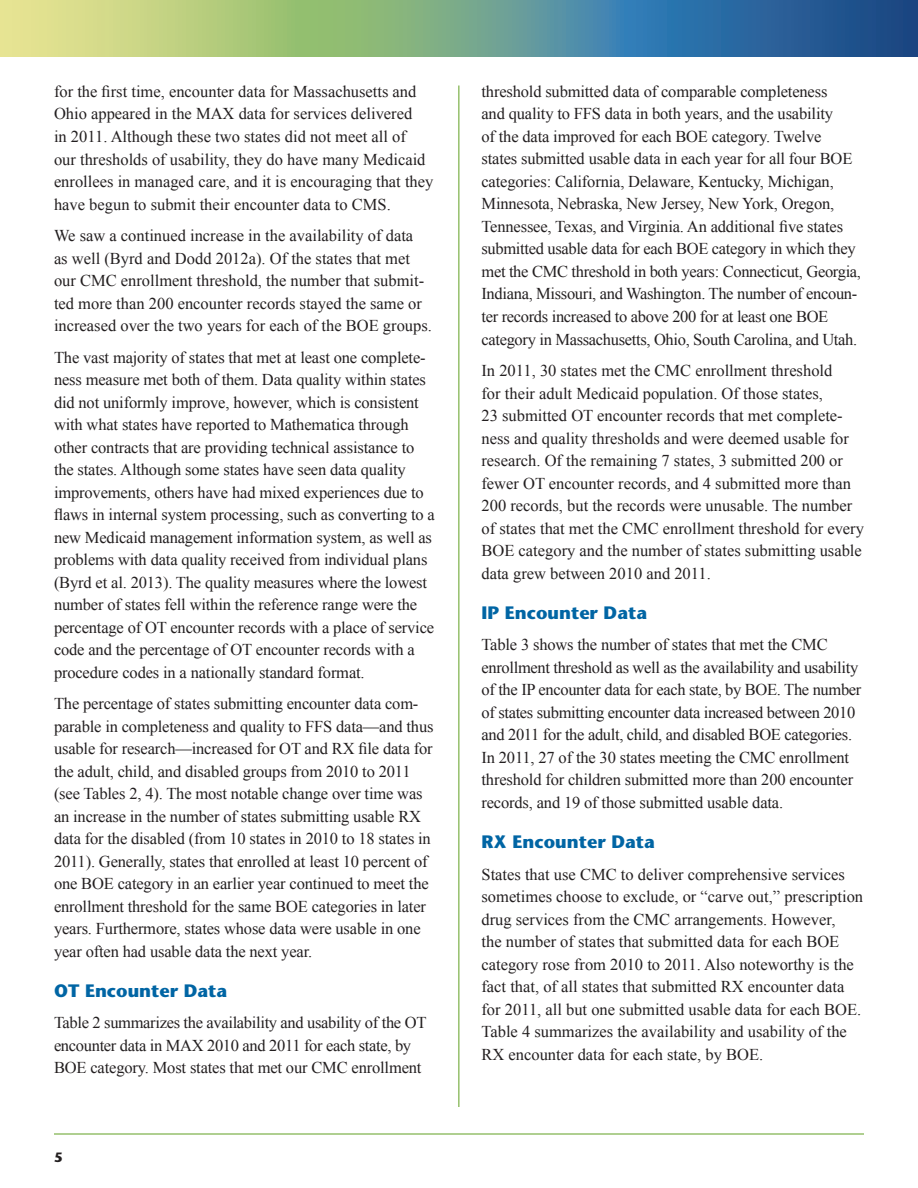
<style>
.page{position:relative;width:918px;height:1188px;background:#fff}
.page>*{position:absolute;margin:0;border:0;box-sizing:border-box;transform-origin:0 0}
.t1{font:700 18px "Stone Sans Std";color:#0065a4}
.t2{font:16.5px/22.5px "Times New Roman";letter-spacing:-.01em;color:#231f20}
.t3{font:700 13.5px "Stone Sans Std";color:#231f20}
</style>
<div class="page">
<svg style="left:0;top:0;width:918px;height:56px;background:#759f8e"></svg>
<hr style="left:54px;top:1133px;width:810px;height:2px;background:#95c06c">
<hr style="left:458px;top:86px;width:2px;height:1021px;background:#95c06c">
<p class="t2" style="left:54px;top:80px;width:381px">for the first time, encounter data for Massachusetts and Ohio appeared in the MAX data for services delivered<br>in 2011. Although these two states did not meet all of<br>our thresholds of usability, they do have many Medicaid enrollees in managed care, and it is encouraging that they have begun to submit their encounter data to CMS.</p>
<p class="t2" style="left:54px;top:224px;width:380px">We saw a continued increase in the availability of data<br>as well (Byrd and Dodd 2012a). Of the states that met our CMC enrollment threshold, the number that submit&shy;ted more than 200 encounter records stayed the same or increased over the two years for each of the BOE groups.</p>
<p class="t2" style="left:54px;top:346px;width:382px">The vast majority of states that met at least one complete&shy;ness measure met both of them. Data quality within states did not uniformly improve, however, which is consistent with what states have reported to Mathematica through other contracts that are providing technical assistance to the states. Although some states have seen data quality improvements, others have had mixed experiences due to flaws in internal system processing, such as converting to a new Medicaid management information system, as well as problems with data quality received from individual plans (Byrd et al. 2013). The quality measures where the lowest number of states fell within the reference range were the percentage of OT encounter records with a place of service code and the percentage of OT encounter records with a procedure codes in a nationally standard format.</p>
<p class="t2" style="left:54px;top:692px;width:381px">The percentage of states submitting encounter data com&shy;parable in completeness and quality to FFS data—and thus usable for research—increased for OT and RX file data for the adult, child, and disabled groups from 2010 to 2011 (see Tables 2, 4). The most notable change over time was an increase in the number of states submitting usable RX data for the disabled (from 10 states in 2010 to 18 states in 2011). Generally, states that enrolled at least 10 percent of one BOE category in an earlier year continued to meet the enrollment threshold for the same BOE categories in later years. Furthermore, states whose data were usable in one year often had usable data the next year.</p>
<h3 class="t1" style="left:54px;top:980px;width:175px">OT Encounter Data</h3>
<p class="t2" style="left:54px;top:1011px;width:374px">Table 2 summarizes the availability and usability of the OT encounter data in MAX 2010 and 2011 for each state, by<br>BOE category. Most states that met our CMC enrollment</p>
<p class="t3" style="left:54px;top:1149px;width:10px">5</p>
<p class="t2" style="left:482px;top:80px;width:381px">threshold submitted data of comparable completeness<br>and quality to FFS data in both years, and the usability<br>of the data improved for each BOE category. Twelve states submitted usable data in each year for all four BOE categories: California, Delaware, Kentucky, Michigan, Minnesota, Nebraska, New Jersey, New York, Oregon, Tennessee, Texas, and Virginia. An additional five states submitted usable data for each BOE category in which they met the CMC threshold in both years: Connecticut, Georgia, Indiana, Missouri, and Washington. The number of encoun&shy;ter records increased to above 200 for at least one BOE category in Massachusetts, Ohio, South Carolina, and Utah.</p>
<p class="t2" style="left:482px;top:359px;width:384px">In 2011, 30 states met the CMC enrollment threshold<br>for their adult Medicaid population. Of those states,<br>23 submitted OT encounter records that met complete&shy;ness and quality thresholds and were deemed usable for research. Of the remaining 7 states, 3 submitted 200 or fewer OT encounter records, and 4 submitted more than 200 records, but the records were unusable. The number of states that met the CMC enrollment threshold for every BOE category and the number of states submitting usable data grew between 2010 and 2011.</p>
<h3 class="t1" style="left:482px;top:602px;width:167px">IP Encounter Data</h3>
<p class="t2" style="left:482px;top:633px;width:381px">Table 3 shows the number of states that met the CMC enrollment threshold as well as the availability and usability of the IP encounter data for each state, by BOE. The number of states submitting encounter data increased between 2010 and 2011 for the adult, child, and disabled BOE categories.<br>In 2011, 27 of the 30 states meeting the CMC enrollment threshold for children submitted more than 200 encounter records, and 19 of those submitted usable data.</p>
<h3 class="t1" style="left:482px;top:831px;width:175px">RX Encounter Data</h3>
<p class="t2" style="left:482px;top:863px;width:383px">States that use CMC to deliver comprehensive services sometimes choose to exclude, or “carve out,” prescription drug services from the CMC arrangements. However,<br>the number of states that submitted data for each BOE category rose from 2010 to 2011. Also noteworthy is the fact that, of all states that submitted RX encounter data for 2011, all but one submitted usable data for each BOE.<br>Table 4 summarizes the availability and usability of the RX encounter data for each state, by BOE.</p>
</div>
